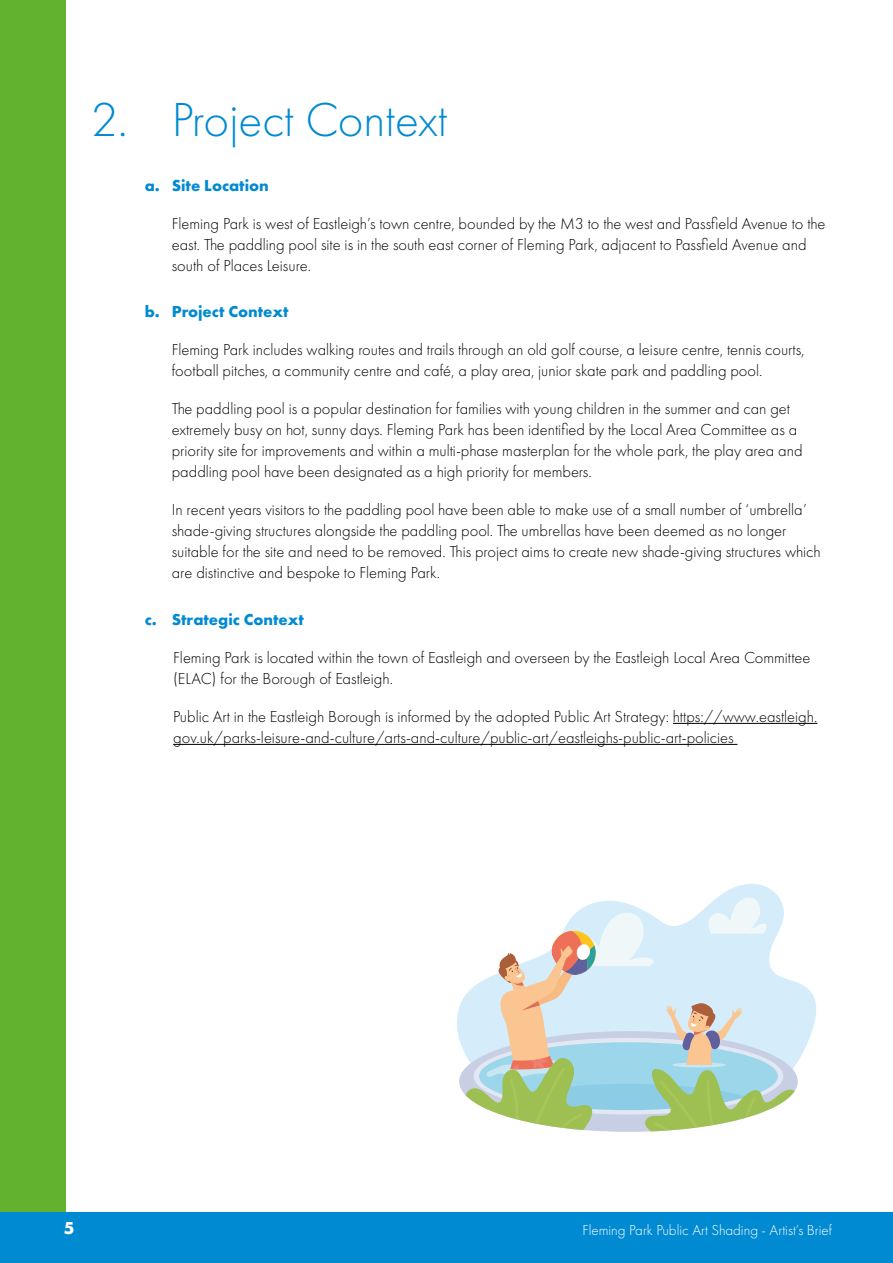
<style>
.page{position:relative;width:893px;height:1263px;background:#fff}
.page>*{position:absolute;margin:0;border:0;box-sizing:border-box;transform-origin:0 0}
.t1{font:300 49.5px "Futura PT";color:#008ad1}
.t2{font:700 18px "Futura PT";color:#fff}
.t3{font:300 16.5px/21px "Futura PT";color:#000}
.t4{font:700 16.5px "Futura PT";color:#008ad1}
.t5{font:300 15px "Futura PT";color:#fff}
</style>
<div class="page">
<hr style="left:673px;top:723px;width:144px;height:1px;background:#000">
<hr style="left:173px;top:744px;width:564px;height:1px;background:#000">
<div style="left:0;top:0;width:66px;height:1228px;background:#62b22f"></div>
<svg style="left:457px;top:884px;width:359px;height:177px"></svg>
<svg style="left:459px;top:897px;width:339px;height:235px"></svg>
<div style="left:0;top:1212px;width:893px;height:51px;background:#008ad1"></div>
<h1 class="t1" style="left:91px;top:91px;width:358px">2. Project Context</h1>
<p class="t4" style="left:145px;top:174px;width:126px">a. Site Location</p>
<p class="t3" style="left:172px;top:213px;width:655px">Fleming Park is west of Eastleigh’s town centre, bounded by the M3 to the west and Passfield Avenue to the east. The paddling pool site is in the south east corner of Fleming Park, adjacent to Passfield Avenue and south of Places Leisure.</p>
<p class="t4" style="left:145px;top:301px;width:145px">b. Project Context</p>
<p class="t3" style="left:172px;top:339px;width:634px">Fleming Park includes walking routes and trails through an old golf course, a leisure centre, tennis courts, football pitches, a community centre and café, a play area, junior skate park and paddling pool.</p>
<p class="t3" style="left:172px;top:398px;width:632px">The paddling pool is a popular destination for families with young children in the summer and can get extremely busy on hot, sunny days. Fleming Park has been identified by the Local Area Committee as a priority site for improvements and within a multi-phase masterplan for the whole park, the play area and paddling pool have been designated as a high priority for members.</p>
<p class="t3" style="left:172px;top:499px;width:650px">In recent years visitors to the paddling pool have been able to make use of a small number of ‘umbrella’ shade-giving structures alongside the paddling pool. The umbrellas have been deemed as no longer suitable for the site and need to be removed. This project aims to create new shade-giving structures which are distinctive and bespoke to Fleming Park.</p>
<p class="t4" style="left:145px;top:609px;width:161px">c. Strategic Context</p>
<p class="t3" style="left:173px;top:647px;width:639px">Fleming Park is located within the town of Eastleigh and overseen by the Eastleigh Local Area Committee (ELAC) for the Borough of Eastleigh.</p>
<p class="t3" style="left:173px;top:706px;width:646px">Public Art in the Eastleigh Borough is informed by the adopted Public Art Strategy: https://www.eastleigh. gov.uk/parks-leisure-and-culture/arts-and-culture/public-art/eastleighs-public-art-policies</p>
<p class="t2" style="left:64px;top:1216px;width:12px">5</p>
<p class="t5" style="left:583px;top:1221px;width:251px">Fleming Park Public Art Shading - Artist’s Brief</p>
</div>
